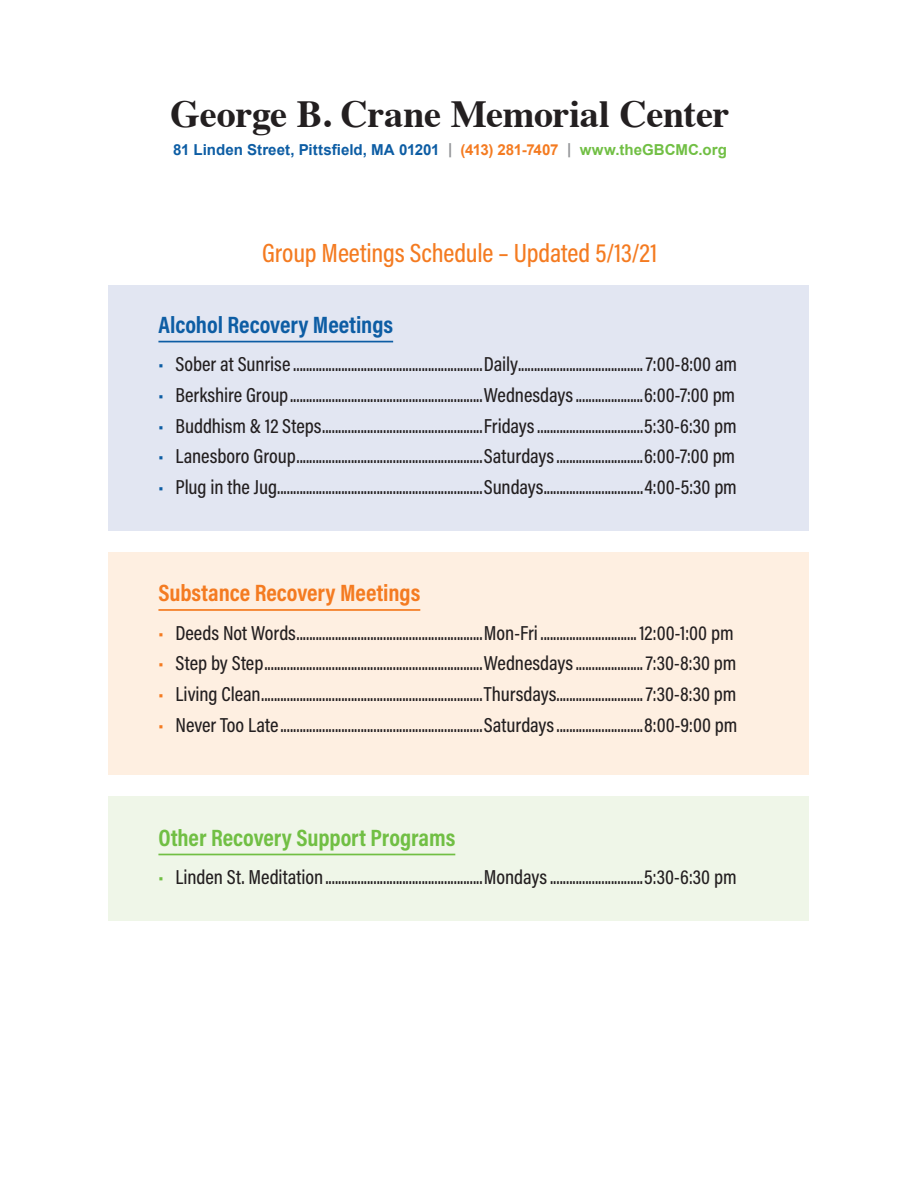
<style>
.page{position:relative;width:918px;height:1188px;background:#fff}
.page>*{position:absolute;margin:0;border:0;box-sizing:border-box;transform-origin:0 0}
.t1{font:700 38.25px "Times";letter-spacing:-.01em;color:#231f20}
.t2{font:500 26.55px "Acumin Pro Cond";letter-spacing:-.005em;color:#f47b21}
.Schedule_Title_Under{font:700 23.85px "Acumin Pro Cond";color:#71bf44}
.Schedule_Title_Under-2{font:700 23.85px "Acumin Pro Cond";color:#f47b21}
.Schedule_Title_Under-3{font:700 23.85px "Acumin Pro Cond";color:#0d5da4}
.t3{font:500 20.4px "Acumin Pro Cond";letter-spacing:-.005em;color:#231f20}
.t4{font:700 15.15px "Arial";color:#0d5da4}
.s1{color:#939598}
.s2{color:#f47b21}
.s3{color:#71bf44}
.s4{color:#0d5da4}
</style>
<div class="page">
<div style="left:109px;top:285px;width:700px;height:246px;background:#e2e6f2"></div>
<div style="left:109px;top:797px;width:700px;height:124px;background:#eff6e8"></div>
<div style="left:109px;top:552px;width:700px;height:223px;background:#feefe1"></div>
<hr style="left:158px;top:341px;width:235px;height:1px;background:#0d5da4">
<hr style="left:158px;top:609px;width:262px;height:2px;background:#f47b21">
<hr style="left:158px;top:854px;width:297px;height:1px;background:#71bf44">
<p class="t1" style="left:170px;top:78px;width:561px">George B. Crane Memorial Center</p>
<p class="t4" style="left:173px;top:140px;width:555px">81 Linden Street, Pittsfield, MA 01201 <span class="s1">|</span> <span class="s2">(413) 281-7407</span> <span class="s1">|</span> <span class="s3">www.theGBCMC.org</span></p>
<p class="t2" style="left:262px;top:236px;width:397px">Group Meetings Schedule – Updated 5/13/21</p>
<p class="Schedule_Title_Under-3" style="left:158px;top:309px;width:236px">Alcohol Recovery Meetings</p>
<p class="t3" style="left:158px;top:351px;width:580px"><span class="s4">•</span> Sober at Sunrise ...........................................................Daily.......................................7:00-8:00 am</p>
<p class="t3" style="left:158px;top:382px;width:578px"><span class="s4">•</span> Berkshire Group............................................................Wednesdays.....................6:00-7:00 pm</p>
<p class="t3" style="left:158px;top:413px;width:580px"><span class="s4">•</span> Buddhism &amp; 12 Steps..................................................Fridays.................................5:30-6:30 pm</p>
<p class="t3" style="left:158px;top:443px;width:578px"><span class="s4">•</span> Lanesboro Group..........................................................Saturdays...........................6:00-7:00 pm</p>
<p class="t3" style="left:158px;top:474px;width:580px"><span class="s4">•</span> Plug in the Jug................................................................Sundays...............................4:00-5:30 pm</p>
<p class="Schedule_Title_Under-2" style="left:158px;top:577px;width:263px">Substance Recovery Meetings</p>
<p class="t3" style="left:158px;top:620px;width:577px"><span class="s2">•</span> Deeds Not Words..........................................................Mon-Fri .............................. 12:00-1:00 pm</p>
<p class="t3" style="left:158px;top:650px;width:579px"><span class="s2">•</span> Step by Step....................................................................Wednesdays.....................7:30-8:30 pm</p>
<p class="t3" style="left:158px;top:681px;width:579px"><span class="s2">•</span> Living Clean.....................................................................Thursdays...........................7:30-8:30 pm</p>
<p class="t3" style="left:158px;top:712px;width:581px"><span class="s2">•</span> Never Too Late...............................................................Saturdays...........................8:00-9:00 pm</p>
<p class="Schedule_Title_Under" style="left:158px;top:822px;width:298px">Other Recovery Support Programs</p>
<p class="t3" style="left:158px;top:864px;width:580px"><span class="s3">•</span> Linden St. Meditation.................................................Mondays.............................5:30-6:30 pm</p>
</div>
